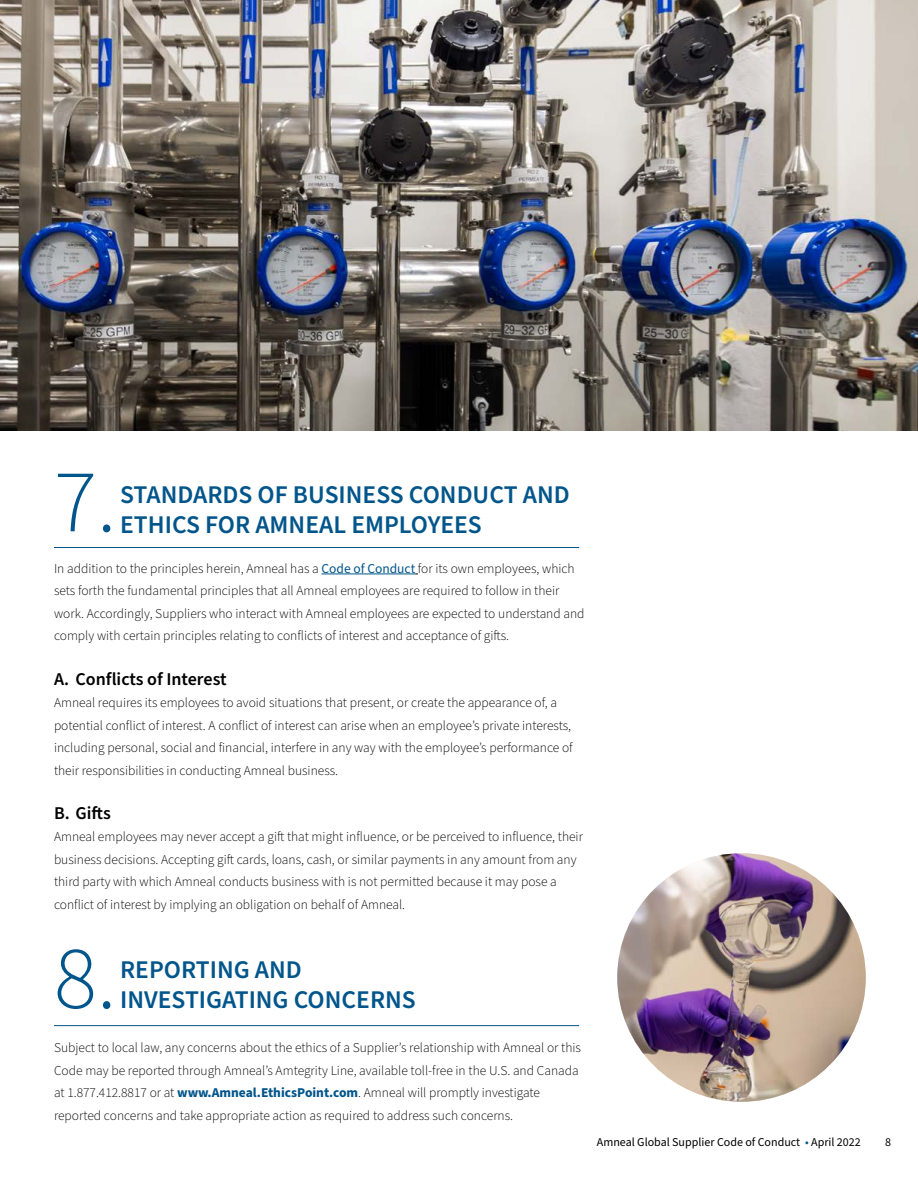
<style>
.page{position:relative;width:918px;height:1188px;background:#fff}
.page>*{position:absolute;margin:0;border:0;box-sizing:border-box;transform-origin:0 0}
.t1{font:300 90px "Source Sans Pro";color:#00558b}
.t2{font:600 25.5px/30px "Source Sans Pro";color:#00558b}
.t3{font:600 18px "Source Sans Pro";color:#000}
.t4{font:300 13.5px/22.5px "Source Sans Pro";color:#000}
.t5{font:12px "Source Sans Pro";color:#000}
.s1{font-weight:400;color:#00558b}
.s2{font-weight:700;color:#00558b}
.s3{color:#00558b}
</style>
<div class="page">
<hr style="left:322px;top:574px;width:93px;height:1px;background:#00558b">
<img style="left:0;top:0;width:918px;height:430px">
<hr style="left:54px;top:547px;width:525px;height:1px;background:#00558b">
<hr style="left:54px;top:1025px;width:525px;height:1px;background:#00558b">
<img style="left:617px;top:853px;width:249px;height:249px;border-radius:124px">
<h1 class="t1" style="left:54px;top:441px;width:64px">7.</h1>
<h1 class="t2" style="left:120px;top:481px;width:451px">STANDARDS OF BUSINESS CONDUCT AND<br>ETHICS FOR AMNEAL EMPLOYEES</h1>
<p class="t4" style="left:54px;top:558px;width:532px">In addition to the principles herein, Amneal has a <span class="s1">Code of Conduct</span> for its own employees, which sets forth the fundamental principles that all Amneal employees are required to follow in their work. Accordingly, Suppliers who interact with Amneal employees are expected to understand and comply with certain principles relating to conflicts of interest and acceptance of gifts.</p>
<h2 class="t3" style="left:54px;top:667px;width:174px">A. Conflicts of Interest</h2>
<p class="t4" style="left:54px;top:692px;width:520px">Amneal requires its employees to avoid situations that present, or create the appearance of, a potential conflict of interest. A conflict of interest can arise when an employee’s private interests, including personal, social and financial, interfere in any way with the employee’s performance of their responsibilities in conducting Amneal business.</p>
<h2 class="t3" style="left:54px;top:801px;width:58px">B. Gifts</h2>
<p class="t4" style="left:54px;top:826px;width:530px">Amneal employees may never accept a gift that might influence, or be perceived to influence, their business decisions. Accepting gift cards, loans, cash, or similar payments in any amount from any third party with which Amneal conducts business with is not permitted because it may pose a conflict of interest by implying an obligation on behalf of Amneal.</p>
<h1 class="t1" style="left:54px;top:918px;width:64px">8.</h1>
<h1 class="t2" style="left:120px;top:956px;width:297px">REPORTING AND<br>INVESTIGATING CONCERNS</h1>
<p class="t4" style="left:54px;top:1037px;width:529px">Subject to local law, any concerns about the ethics of a Supplier’s relationship with Amneal or this Code may be reported through Amneal’s Amtegrity Line, available toll-free in the U.S. and Canada at 1.877.412.8817 or at <span class="s2">www.Amneal.EthicsPoint.com</span>. Amneal will promptly investigate reported concerns and take appropriate action as required to address such concerns.</p>
<p class="t5" style="left:597px;top:1134px;width:265px">Amneal Global Supplier Code of Conduct <span class="s3">•</span> April 2022</p>
<p class="t5" style="left:885px;top:1134px;width:7px">8</p>
</div>
